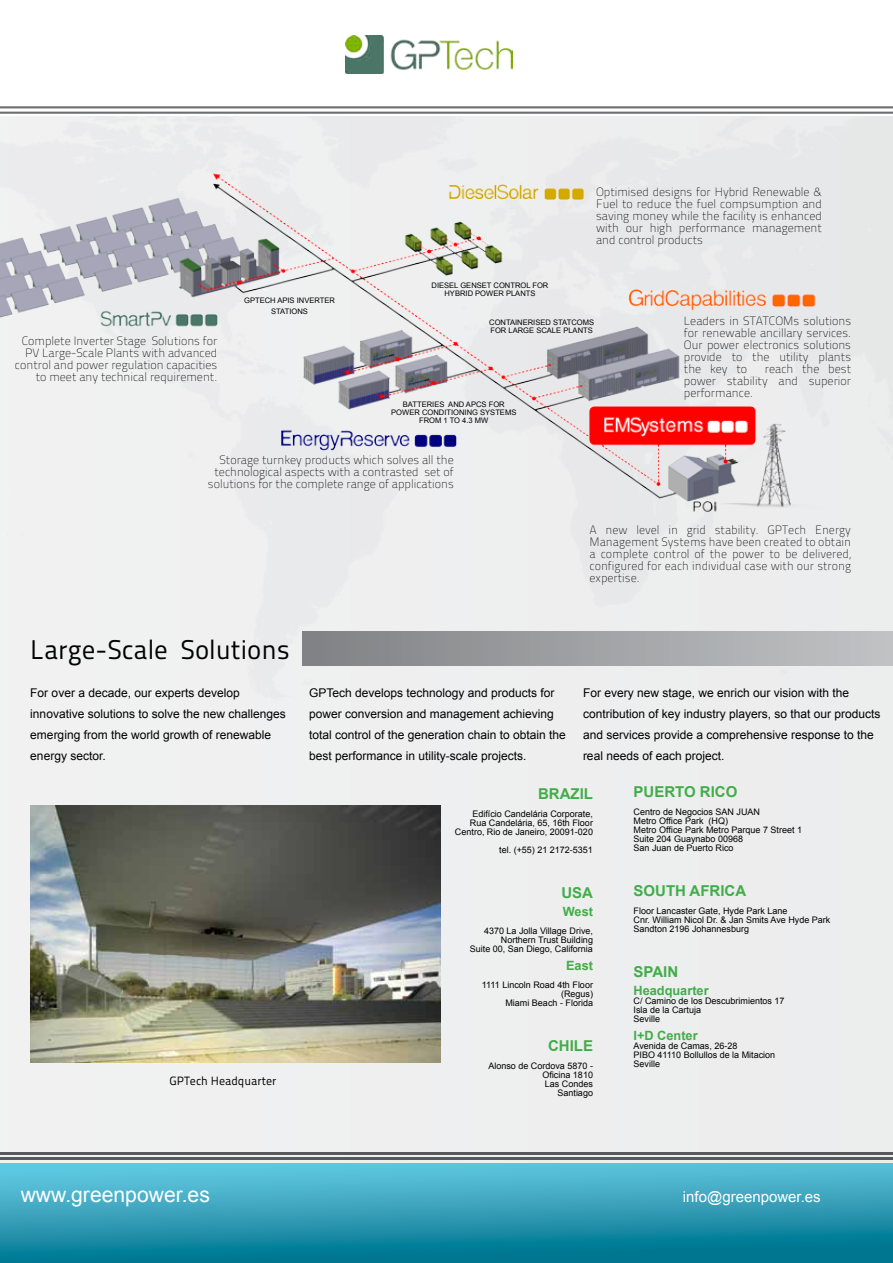
<style>
.page{position:relative;width:893px;height:1263px;background:#fff}
.page>*{position:absolute;margin:0;border:0;box-sizing:border-box;transform-origin:0 0}
.t1{font:27px "Titillium Maps 29 L 400 wt";color:#000101}
.t2{font:21.15px "Arial";color:#fff}
.t3{font:700 15px "Arial";color:#41ad49}
.t4{font:15px "Arial";color:#fff}
.t5{font:700 12.75px "Arial";color:#41ad49}
.t6{font:12px/12px "Titillium Text 22 L 1 wt";color:#000;text-align:justify}
.t7{font:12px/21px "Arial";color:#000}
.t8{font:12px/12px "Titillium Maps 29 L 1 wt";color:#000;text-align:justify}
.t9{font:12px "Titillium Maps 29 L 400 wt";color:#000}
.t10{font:9px/9px "Arial";color:#000;text-align:right}
.t11{font:7.65px/7.8px "Arial";color:#000;text-align:center}
</style>
<div class="page">
<div style="left:0;top:117px;width:893px;height:1146px;background:#eeeeef"></div>
<hr style="left:0;top:1152px;width:893px;height:2px;background:#58595b">
<hr style="left:0;top:1158px;width:893px;height:2px;background:#58595b">
<svg style="left:0;top:1163px;width:893px;height:100px;background:#2f9cb6"></svg>
<svg style="left:0;top:108px;width:893px;height:6px"></svg>
<svg style="left:0;top:49px;width:893px;height:59px"></svg>
<img style="left:345px;top:35px;width:167px;height:38px">
<img style="left:30px;top:805px;width:410px;height:258px">
<img style="left:0;top:173px;width:816px;height:339px">
<div style="left:302px;top:631px;width:591px;height:34px;background:linear-gradient(to right,#808284,#c1c3c5)"></div>
<h3 class="t6" style="left:15px;top:334px;width:204px;text-align:right">Complete Inverter Stage Solutions for PV Large-Scale Plants with advanced control and power regulation capacities to meet any technical requirement.</h3>
<p class="t11" style="left:244px;top:295px;width:92px;line-height:10.9px">GPTECH APIS INVERTER<br>STATIONS</p>
<p class="t11" style="left:432px;top:281px;width:118px">DIESEL GENSET CONTROL FOR<br>HYBRID POWER PLANTS</p>
<h3 class="t6" style="left:596px;top:185px;width:227px">Optimised designs for Hybrid Renewable &amp; Fuel to reduce the fuel compsumption and saving money while the facility is enhanced with our high performance management and control products</h3>
<p class="t11" style="left:489px;top:319px;width:106px;text-align:left">CONTAINERISED STATCOMS<br>FOR LARGE SCALE PLANTS</p>
<p class="t11" style="left:391px;top:401px;width:127px">BATTERIES AND APCS FOR<br>POWER CONDITIONING SYSTEMS<br>FROM 1 TO 4.3 MW</p>
<h3 class="t6" style="left:684px;top:314px;width:169px">Leaders in STATCOMs solutions for renewable ancillary services.<br>Our power electronics solutions provide to the utility plants the key to</h3>
<h3 class="t6" style="left:684px;top:362px;width:169px;text-indent:81px">reach the best power stability and superior performance.</h3>
<h3 class="t6" style="left:208px;top:453px;width:247px;text-align:right">Storage turnkey products which solves all the technological aspects with a contrasted set of solutions for the complete range of applications</h3>
<h3 class="t8" style="left:589px;top:523px;width:263px">A new level in grid stability. GPTech Energy Management Systems have been created to obtain a complete control of the power to be delivered, configured for each individual case with our strong expertise.</h3>
<h1 class="t1" style="left:30px;top:629px;width:261px">Large-Scale Solutions</h1>
<h3 class="t7" style="left:30px;top:683px;width:257px">For over a decade, our experts develop innovative solutions to solve the new challenges emerging from the world growth of renewable energy sector.</h3>
<h3 class="t7" style="left:309px;top:683px;width:258px">GPTech develops technology and products for power conversion and management achieving total control of the generation chain to obtain the best performance in utility-scale projects.</h3>
<h3 class="t7" style="left:583px;top:683px;width:299px">For every new stage, we enrich our vision with the contribution of key industry players, so that our products and services provide a comprehensive response to the real needs of each project.</h3>
<h3 class="t9" style="left:170px;top:1072px;width:108px">GPTech Headquarter</h3>
<h3 class="t3" style="left:538px;top:784px;width:56px">BRAZIL</h3>
<p class="t10" style="left:455px;top:809px;width:139px">Edifício Candelária Corporate,<br>Rua Candelária, 65, 16th Floor<br>Centro, Rio de Janeiro, 20091-020</p>
<p class="t10" style="left:499px;top:845px;width:95px">tel. (+55) 21 2172-5351</p>
<h3 class="t3" style="left:561px;top:883px;width:33px">USA</h3>
<h3 class="t5" style="left:563px;top:903px;width:32px">West</h3>
<p class="t10" style="left:470px;top:926px;width:125px">4370 La Jolla Village Drive,<br>Northern Trust Building<br>Suite 00, San Diego, California</p>
<h3 class="t5" style="left:566px;top:957px;width:28px">East</h3>
<p class="t10" style="left:482px;top:980px;width:113px">1111 Lincoln Road 4th Floor (Regus)<br>Miami Beach - Florida</p>
<h3 class="t3" style="left:548px;top:1036px;width:46px">CHILE</h3>
<p class="t10" style="left:488px;top:1061px;width:106px">Alonso de Cordova 5870 -<br>Oficina 1810<br>Las Condes<br>Santiago</p>
<h3 class="t3" style="left:633px;top:782px;width:105px">PUERTO RICO</h3>
<p class="t10" style="left:633px;top:808px;width:170px;text-align:left">Centro de Negocios SAN JUAN<br>Metro Office Park (HQ)<br>Metro Office Park Metro Parque 7 Street 1<br>Suite 204 Guaynabo 00968<br>San Juan de Puerto Rico</p>
<h3 class="t3" style="left:633px;top:881px;width:114px">SOUTH AFRICA</h3>
<p class="t10" style="left:633px;top:907px;width:198px;text-align:left">Floor Lancaster Gate, Hyde Park Lane<br>Cnr. William Nicol Dr. &amp; Jan Smits Ave Hyde Park<br>Sandton 2196 Johannesburg</p>
<h3 class="t3" style="left:633px;top:962px;width:46px">SPAIN</h3>
<h3 class="t5" style="left:633px;top:982px;width:77px">Headquarter</h3>
<p class="t10" style="left:633px;top:997px;width:153px;text-align:left">C/ Camino de los Descubrimientos 17<br>Isla de la Cartuja<br>Seville</p>
<h3 class="t5" style="left:633px;top:1027px;width:66px">I+D Center</h3>
<p class="t10" style="left:633px;top:1042px;width:143px;text-align:left">Avenida de Camas, 26-28<br>PIBO 41110 Bollullos de la Mitacion<br>Seville</p>
<h2 class="t2" style="left:21px;top:1180px;width:191px">www.greenpower.es</h2>
<h3 class="t4" style="left:683px;top:1187px;width:139px">info@greenpower.es</h3>
</div>
